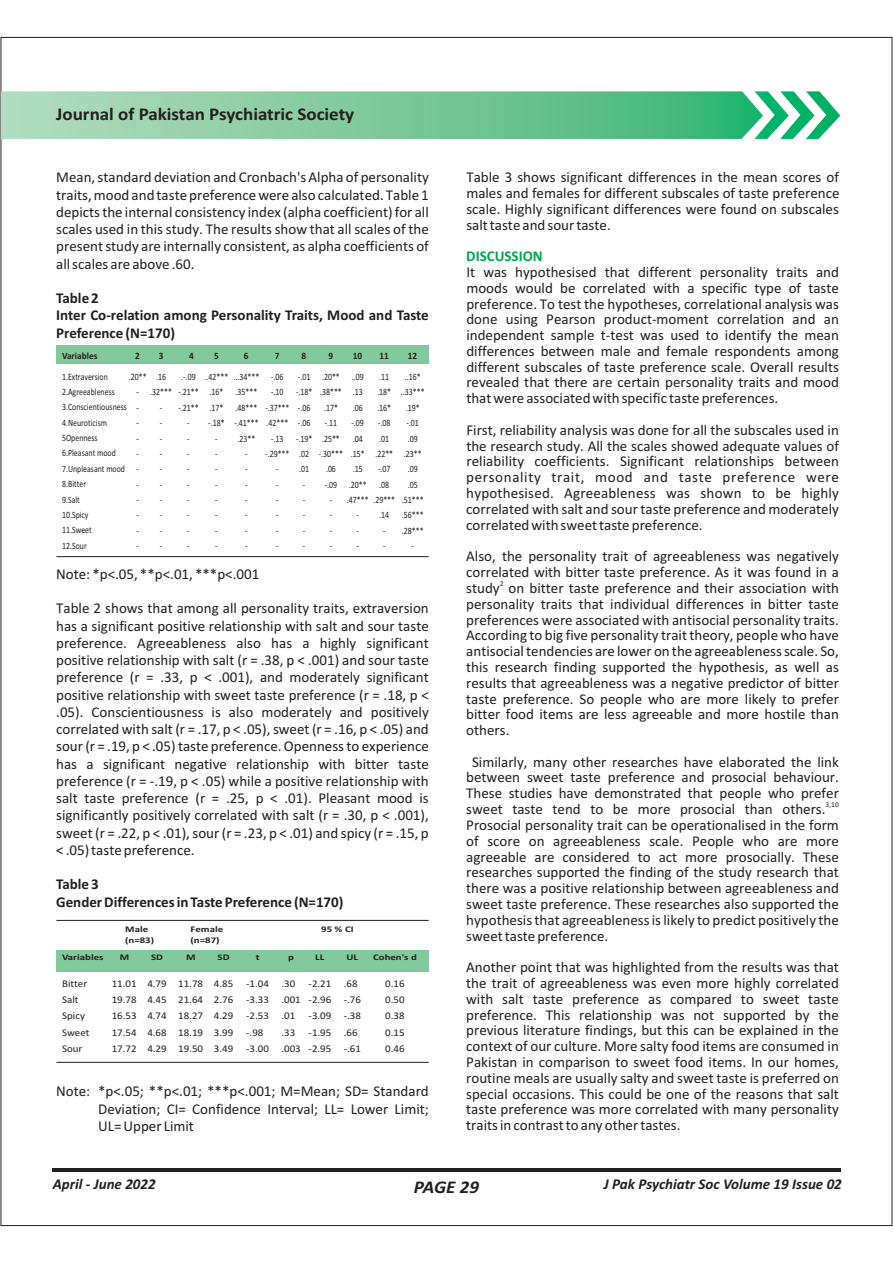
<style>
.page{position:relative;width:893px;height:1263px;background:#fff}
.page>*{position:absolute;margin:0;border:0;box-sizing:border-box;transform-origin:0 0}
.t1{font:700 18px "Calibri";color:#231f20;scale:1.06 1}
.t2{font:italic 700 18px "Calibri";letter-spacing:-.01em;color:#231f20;scale:1.06 1}
.t3{font:15px/15.8px "Calibri";color:#231f20;text-align:justify}
.t4{font:700 15px/17.2px "Calibri";color:#231f20}
.t5{font:italic 700 15px "Calibri";color:#231f20}
.t6{font:700 15px "Calibri";color:#00a650}
.t7{font:10.2px/16.4px "Calibri";color:#231f20;text-align:justify;scale:1.07 1}
.t8{font:9.75px/15.5px "Calibri";color:#231f20;text-align:center;scale:.81 1}
.t9{font:700 9.75px "Calibri";color:#231f20;scale:.96 1}
.t10{font:700 8.7px/10.5px "Calibri";color:#231f20;scale:1.25 1}
.t11{font:7.5px "Calibri";color:#231f20}
</style>
<div class="page">
<hr style="left:52px;top:1168px;width:789px;height:3px;background:#231f20">
<svg style="left:1px;top:91px;width:839px;height:48px;background:#7dcb9e"></svg>
<hr style="left:56px;top:556px;width:373px;height:1px;background:#231f20">
<div style="left:56px;top:345px;width:373px;height:19px;background:#82ca9d"></div>
<hr style="left:56px;top:1062px;width:373px;height:1px;background:#231f20">
<div style="left:56px;top:950px;width:373px;height:22px;background:#82ca9d"></div>
<hr style="left:56px;top:920px;width:373px;height:1px;background:#231f20">
<p class="t1" style="left:56px;top:106px;width:283px">Journal of Pakistan Psychiatric Society</p>
<p class="t3" style="left:56px;top:170px;width:374px;line-height:17.2px">Mean, standard deviation and Cronbach's Alpha of personality traits, mood and taste preference were also calculated. Table 1 depicts the internal consistency index (alpha coefficient) for all scales used in this study. The results show that all scales of the present study are internally consistent, as alpha coefficients of all scales are above .60.</p>
<p class="t4" style="left:56px;top:291px;width:374px">Table 2<br>Inter Co-relation among Personality Traits, Mood and Taste<br>Preference (N=170)</p>
<p class="t9" style="left:62px;top:352px;width:38px">Variables</p>
<p class="t8" style="left:62px;top:369px;width:81px;text-align:left">1.Extraversion<br>2.Agreeableness<br>3.Conscientiousness<br>4.Neuroticism<br>5Openness<br>6.Pleasant mood<br>7.Unpleasant mood<br>8.Bitter<br>9.Salt<br>10.Spicy<br>11.Sweet<br>12.Sour</p>
<p class="t8" style="left:129px;top:370px;width:24px">.20** -<br>-<br>-<br>-<br>-<br>-<br>-<br>-<br>-<br>-<br>-</p>
<p class="t9" style="left:135px;top:352px;width:6px">2</p>
<p class="t9" style="left:159px;top:352px;width:6px">3</p>
<p class="t9" style="left:189px;top:352px;width:6px">4</p>
<p class="t9" style="left:214px;top:352px;width:6px">5</p>
<p class="t9" style="left:244px;top:352px;width:6px">6</p>
<p class="t9" style="left:275px;top:352px;width:6px">7</p>
<p class="t9" style="left:302px;top:352px;width:6px">8</p>
<p class="t9" style="left:328px;top:352px;width:6px">9</p>
<p class="t9" style="left:353px;top:352px;width:11px">10</p>
<p class="t9" style="left:379px;top:352px;width:11px">11</p>
<p class="t9" style="left:408px;top:352px;width:11px">12</p>
<p class="t8" style="left:150px;top:370px;width:28px">.16 .32*** -<br>-<br>-<br>-<br>-<br>-<br>-<br>-<br>-<br>-</p>
<p class="t8" style="left:178px;top:370px;width:26px">.-.09 -.21** -.21** -<br>-<br>-<br>-<br>-<br>-<br>-<br>-<br>-</p>
<p class="t8" style="left:205px;top:370px;width:31px">..42*** .16* .17* -.18*<br>-<br>-<br>-<br>-<br>-<br>-<br>-<br>-</p>
<p class="t8" style="left:234px;top:370px;width:33px">...34*** .35*** .48*** -.41*** .23**<br>-<br>-<br>-<br>-<br>-<br>-<br>-</p>
<p class="t8" style="left:265px;top:370px;width:31px">-.06 -.10 -.37*** .42*** -.13 -.29*** -<br>-<br>-<br>-<br>-<br>-</p>
<p class="t8" style="left:296px;top:370px;width:22px">-.01 -.18* -.06 -.06 -.19* .02 .01<br>-<br>-<br>-<br>-<br>-</p>
<p class="t8" style="left:319px;top:370px;width:31px">.20** .38*** .17* -.11 .25** -.30*** .06 -.09<br>-<br>-<br>-<br>-</p>
<p class="t8" style="left:347px;top:370px;width:28px">..09 .13 .06 -.09 .04 .15* .15 .20** .47*** -<br>-<br>-</p>
<p class="t8" style="left:373px;top:370px;width:28px">.11 .18* .16* -.08 .01 .22** -.07 .08 .29*** .14<br>-<br>-</p>
<p class="t8" style="left:401px;top:370px;width:31px">..16* ..33*** .19* -.01 .09 .23** .09<br>.05 .51*** .56*** .28*** -</p>
<p class="t3" style="left:56px;top:567px;width:205px">Note: *p&lt;.05, **p&lt;.01, ***p&lt;.001</p>
<p class="t3" style="left:56px;top:601px;width:374px;line-height:17.2px">Table 2 shows that among all personality traits, extraversion has a significant positive relationship with salt and sour taste preference. Agreeableness also has a highly significant positive relationship with salt (r = .38, p &lt; .001) and sour taste preference (r = .33, p &lt; .001), and moderately significant positive relationship with sweet taste preference (r = .18, p &lt; .05). Conscientiousness is also moderately and positively correlated with salt (r = .17, p &lt; .05), sweet (r = .16, p &lt; .05) and sour (r = .19, p &lt; .05) taste preference. Openness to experience has a significant negative relationship with bitter taste preference (r = -.19, p &lt; .05) while a positive relationship with salt taste preference (r = .25, p &lt; .01). Pleasant mood is significantly positively correlated with salt (r = .30, p &lt; .001), sweet (r = .22, p &lt; .01), sour (r = .23, p &lt; .01) and spicy (r = .15, p &lt; .05) taste preference.</p>
<p class="t4" style="left:56px;top:877px;width:289px">Table 3<br>Gender Differences in Taste Preference (N=170)</p>
<p class="t10" style="left:62px;top:953px;width:35px">Variables</p>
<p class="t7" style="left:62px;top:976px;width:27px;text-align:left">Bitter<br>Salt<br>Spicy<br>Sweet<br>Sour</p>
<p class="t10" style="left:125px;top:925px;width:25px">Male (n=83)</p>
<p class="t10" style="left:191px;top:925px;width:28px">Female (n=87)</p>
<p class="t10" style="left:120px;top:953px;width:9px">M</p>
<p class="t10" style="left:151px;top:953px;width:11px">SD</p>
<p class="t7" style="left:112px;top:976px;width:25px">11.01<br>19.78<br>16.53<br>17.54<br>17.72</p>
<p class="t7" style="left:147px;top:976px;width:20px">4.79<br>4.45<br>4.74<br>4.68<br>4.29</p>
<p class="t10" style="left:186px;top:953px;width:9px">M</p>
<p class="t10" style="left:218px;top:953px;width:11px">SD</p>
<p class="t7" style="left:178px;top:976px;width:25px">11.78<br>21.64<br>18.27<br>18.19<br>19.50</p>
<p class="t7" style="left:214px;top:976px;width:20px">4.85<br>2.76<br>4.29<br>3.99<br>3.49</p>
<p class="t10" style="left:256px;top:953px;width:5px">t</p>
<p class="t7" style="left:246px;top:976px;width:23px;text-align:left">-1.04 -3.33 -2.53 -.98 -3.00</p>
<p class="t10" style="left:321px;top:925px;width:27px">95 % CI</p>
<p class="t10" style="left:288px;top:953px;width:6px">p</p>
<p class="t7" style="left:281px;top:976px;width:20px;text-align:left">.30 .001 .01 .33 .003</p>
<p class="t10" style="left:315px;top:953px;width:9px">LL</p>
<p class="t7" style="left:309px;top:976px;width:23px">-2.21 -2.96 -3.09 -1.95 -2.95</p>
<p class="t10" style="left:346px;top:953px;width:11px">UL</p>
<p class="t7" style="left:344px;top:976px;width:18px;text-align:left">.68 -.76 -.38 .66 -.61</p>
<p class="t10" style="left:373px;top:953px;width:37px">Cohen's d</p>
<p class="t7" style="left:385px;top:976px;width:20px">0.16<br>0.50<br>0.38<br>0.15<br>0.46</p>
<p class="t3" style="left:98px;top:1084px;width:332px;line-height:17.2px;text-indent:-42px">Note: *p&lt;.05; **p&lt;.01; ***p&lt;.001; M=Mean; SD= Standard Deviation; CI= Confidence Interval; LL= Lower Limit; UL= Upper Limit</p>
<p class="t3" style="left:466px;top:171px;width:375px">Table 3 shows significant differences in the mean scores of males and females for different subscales of taste preference scale. Highly significant differences were found on subscales salt taste and sour taste.</p>
<p class="t3" style="left:466px;top:265px;width:374px">It was hypothesised that different personality traits and moods would be correlated with a specific type of taste preference. To test the hypotheses, correlational analysis was done using Pearson product-moment correlation and an independent sample t-test was used to identify the mean differences between male and female respondents among different subscales of taste preference scale. Overall results revealed that there are certain personality traits and mood that were associated with specific taste preferences.</p>
<p class="t3" style="left:466px;top:423px;width:374px">First, reliability analysis was done for all the subscales used in the research study. All the scales showed adequate values of reliability coefficients. Significant relationships between personality trait, mood and taste preference were hypothesised. Agreeableness was shown to be highly correlated with salt and sour taste preference and moderately correlated with sweet taste preference.</p>
<p class="t3" style="left:466px;top:549px;width:374px">Also, the personality trait of agreeableness was negatively correlated with bitter taste preference. As it was found in a</p>
<p class="t11" style="left:500px;top:580px;width:5px">2</p>
<p class="t3" style="left:466px;top:581px;width:374px">study on bitter taste preference and their association with personality traits that individual differences in bitter taste preferences were associated with antisocial personality traits.<br>According to big five personality trait theory, people who have antisocial tendencies are lower on the agreeableness scale. So, this research finding supported the hypothesis, as well as results that agreeableness was a negative predictor of bitter taste preference. So people who are more likely to prefer bitter food items are less agreeable and more hostile than others.</p>
<p class="t3" style="left:466px;top:755px;width:374px;text-align:center">Similarly, many other researches have elaborated the link between sweet taste preference and prosocial behaviour.<br>These studies have demonstrated that people who prefer</p>
<p class="t11" style="left:826px;top:801px;width:15px">3,10</p>
<p class="t3" style="left:466px;top:803px;width:374px;text-align:left">sweet taste tend to be more prosocial than others.<br>Prosocial personality trait can be operationalised in the form of score on agreeableness scale. People who are more agreeable are considered to act more prosocially. These researches supported the finding of the study research that there was a positive relationship between agreeableness and sweet taste preference. These researches also supported the hypothesis that agreeableness is likely to predict positively the sweet taste preference.</p>
<p class="t3" style="left:466px;top:960px;width:374px">Another point that was highlighted from the results was that the trait of agreeableness was even more highly correlated with salt taste preference as compared to sweet taste preference. This relationship was not supported by the previous literature findings, but this can be explained in the context of our culture. More salty food items are consumed in Pakistan in comparison to sweet food items. In our homes, routine meals are usually salty and sweet taste is preferred on special occasions. This could be one of the reasons that salt taste preference was more correlated with many personality traits in contrast to any other tastes.</p>
<p class="t6" style="left:466px;top:250px;width:78px">DISCUSSION</p>
<p class="t5" style="left:53px;top:1177px;width:104px">April - June 2022</p>
<p class="t5" style="left:604px;top:1177px;width:240px">J Pak Psychiatr Soc Volume 19 Issue 02</p>
<p class="t2" style="left:414px;top:1179px;width:63px">PAGE 29</p>
</div>
